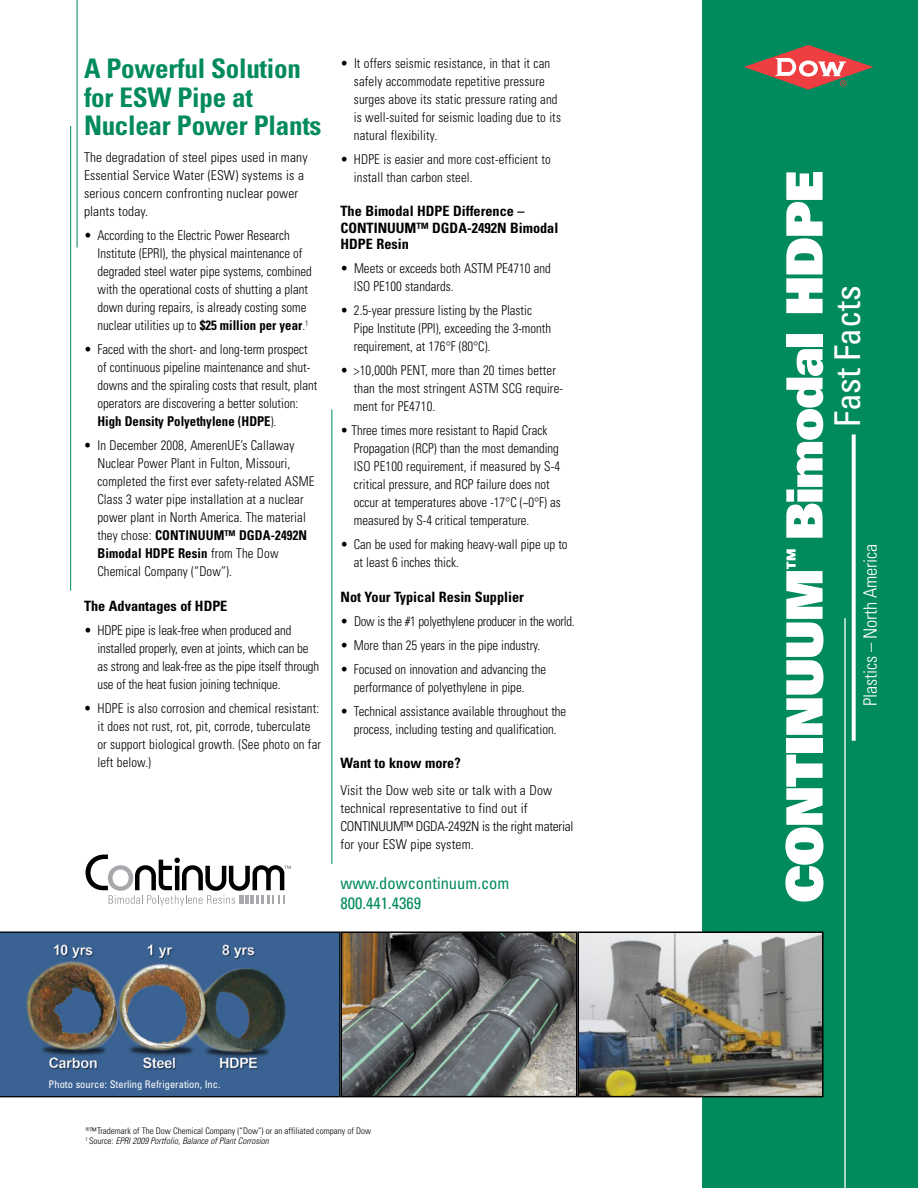
<style>
.page{position:relative;width:918px;height:1188px;background:#fff}
.page>*{position:absolute;margin:0;border:0;box-sizing:border-box;transform-origin:0 0}
.t1{font:900 50.1px "Univers";letter-spacing:-.025em;color:#fff}
.t2{font:condensed 35.55px "Univers";letter-spacing:-.01em;color:#fff}
.t3{font:700 condensed 27px/28.5px "Univers";letter-spacing:-.01em;color:#008a5e}
.t4{font:900 21.9px "Univers";color:#fff}
.t5{font:300 condensed 18.45px "Univers";letter-spacing:-.01em;color:#fff}
.t6{font:condensed 16.5px/19.5px "Univers";color:#008a5e}
.t7{font:700 condensed 14.25px/16.5px "Univers";color:#000}
.t8{font:300 condensed 13.5px/18px "Univers";color:#000;scale:.95 1}
.t9{font:300 condensed 13.5px/18px "Univers";color:#000}
.t10{font:300 condensed 13.5px "Univers";letter-spacing:-.02em;color:#000;scale:.95 1}
.t11{font:condensed 10.5px "Univers";color:#fff}
.t12{font:300 condensed 9px/10.5px "Univers";color:#000}
.s1{font-weight:700}
.s2{font-style:italic}
</style>
<div class="page">
<div style="left:702px;top:0;width:216px;height:1188px;background:#008a5e"></div>
<svg style="left:744px;top:45px;width:130px;height:45px"></svg>
<hr style="left:77px;top:0;width:1px;height:248px;background:#008a5e">
<hr style="left:70px;top:126px;width:1px;height:465px;background:#008a5e">
<svg style="left:86px;top:855px;width:205px;height:51px"></svg>
<svg style="left:852px;top:434px;width:4px;height:307px"></svg>
<hr style="left:844px;top:618px;width:2px;height:570px;background:#fff">
<img style="left:581px;top:935px;width:240px;height:159px">
<div style="left:578px;top:932px;width:246px;height:165px;border:2px solid #000"></div>
<img style="left:0;top:932px;width:340px;height:165px">
<svg style="left:343px;top:935px;width:232px;height:159px;background:#6a6b69"></svg>
<div style="left:340px;top:932px;width:238px;height:165px;border:2px solid #000"></div>
<hr style="left:332px;top:410px;width:1px;height:454px;background:#008a5e">
<h3 class="t3" style="left:84px;top:55px;width:239px">A Powerful Solution for ESW Pipe at<br>Nuclear Power Plants</h3>
<p class="t9" style="left:84px;top:149px;width:225px">The degradation of steel pipes used in many Essential Service Water (ESW) systems is a serious concern confronting nuclear power plants today.</p>
<p class="t8" style="left:97px;top:227px;width:227px;text-indent:-13px">• According to the Electric Power Research Institute (EPRI), the physical maintenance of degraded steel water pipe systems, combined with the operational costs of shutting a plant down during repairs, is already costing some nuclear utilities up to <span class="s1">$25 million per year</span>.<sup>1</sup></p>
<p class="t8" style="left:97px;top:341px;width:233px;text-indent:-13px">• Faced with the short- and long-term prospect of continuous pipeline maintenance and shut&shy;downs and the spiraling costs that result, plant operators are discovering a better solution:<br><span class="s1">High Density Polyethylene (HDPE</span>).</p>
<p class="t8" style="left:97px;top:437px;width:230px;text-indent:-13px">• In December 2008, AmerenUE’s Callaway Nuclear Power Plant in Fulton, Missouri, completed the first ever safety-related ASME Class 3 water pipe installation at a nuclear power plant in North America. The material they chose: <span class="s1">CONTINUUM™ DGDA-2492N Bimodal HDPE Resin</span> from The Dow Chemical Company (“Dow”).</p>
<p class="t7" style="left:84px;top:598px;width:145px">The Advantages of HDPE</p>
<p class="t8" style="left:97px;top:621px;width:235px;text-indent:-13px">• HDPE pipe is leak-free when produced and installed properly, even at joints, which can be as strong and leak-free as the pipe itself through use of the heat fusion joining technique.</p>
<p class="t8" style="left:97px;top:699px;width:237px;text-indent:-13px">• HDPE is also corrosion and chemical resistant: it does not rust, rot, pit, corrode, tuberculate or support biological growth. (See photo on far left below.)</p>
<p class="t8" style="left:354px;top:54px;width:219px;text-indent:-13px">• It offers seismic resistance, in that it can safely accommodate repetitive pressure surges above its static pressure rating and is well-suited for seismic loading due to its natural flexibility.</p>
<p class="t8" style="left:354px;top:150px;width:209px;text-indent:-13px">• HDPE is easier and more cost-efficient to install than carbon steel.</p>
<p class="t7" style="left:340px;top:203px;width:219px">The Bimodal HDPE Difference –<br>CONTINUUM™ DGDA-2492N Bimodal<br>HDPE Resin</p>
<p class="t8" style="left:354px;top:259px;width:209px;text-indent:-13px">• Meets or exceeds both ASTM PE4710 and<br>ISO PE100 standards.</p>
<p class="t8" style="left:354px;top:301px;width:209px;text-indent:-13px">• 2.5-year pressure listing by the Plastic<br>Pipe Institute (PPI), exceeding the 3-month requirement, at 176°F (80°C).</p>
<p class="t8" style="left:354px;top:361px;width:222px;text-indent:-13px">• &gt;10,000h PENT, more than 20 times better than the most stringent ASTM SCG require&shy;ment for PE4710.</p>
<p class="t8" style="left:354px;top:421px;width:219px;text-indent:-13px">• Three times more resistant to Rapid Crack Propagation (RCP) than the most demanding ISO PE100 requirement, if measured by S-4 critical pressure, and RCP failure does not occur at temperatures above -17°C (~0°F) as measured by S-4 critical temperature.</p>
<p class="t8" style="left:354px;top:535px;width:227px;text-indent:-13px">• Can be used for making heavy-wall pipe up to at least 6 inches thick.</p>
<p class="t7" style="left:340px;top:588px;width:185px">Not Your Typical Resin Supplier</p>
<p class="t10" style="left:340px;top:613px;width:248px">• Dow is the #1 polyethylene producer in the world.</p>
<p class="t8" style="left:340px;top:636px;width:212px">• More than 25 years in the pipe industry.</p>
<p class="t8" style="left:354px;top:660px;width:204px;text-indent:-13px">• Focused on innovation and advancing the performance of polyethylene in pipe.</p>
<p class="t8" style="left:340px;top:702px;width:239px;text-align:center">• Technical assistance available throughout the process, including testing and qualification.</p>
<p class="t7" style="left:340px;top:755px;width:122px">Want to know more?</p>
<p class="t9" style="left:340px;top:782px;width:235px">Visit the Dow web site or talk with a Dow technical representative to find out if CONTINUUM™ DGDA-2492N is the right material for your ESW pipe system.</p>
<p class="t6" style="left:340px;top:873px;width:170px">www.dowcontinuum.com<br>800.441.4369</p>
<p class="t11" style="left:49px;top:1078px;width:173px">Photo source: Sterling Refrigeration, Inc.</p>
<p class="t12" style="left:86px;top:1125px;width:287px"><sup>®</sup>™Trademark of The Dow Chemical Company (“Dow”) or an affiliated company of Dow<br><sup>1</sup> Source: <span class="s2">EPRI 2009 Portfolio, Balance of Plant Corrosion</span></p>
<h1 class="t1" style="left:772px;top:540px;width:371px;rotate:-90deg">Bimodal HDPE</h1>
<h3 class="t4" style="left:780px;top:570px;width:23px;rotate:-90deg">™</h3>
<h1 class="t1" style="left:772px;top:903px;width:336px;rotate:-90deg">CONTINUUM</h1>
<h2 class="t2" style="left:825px;top:427px;width:143px;rotate:-90deg">Fast Facts</h2>
<h3 class="t5" style="left:859px;top:706px;width:163px;rotate:-90deg">Plastics – North America</h3>
</div>
